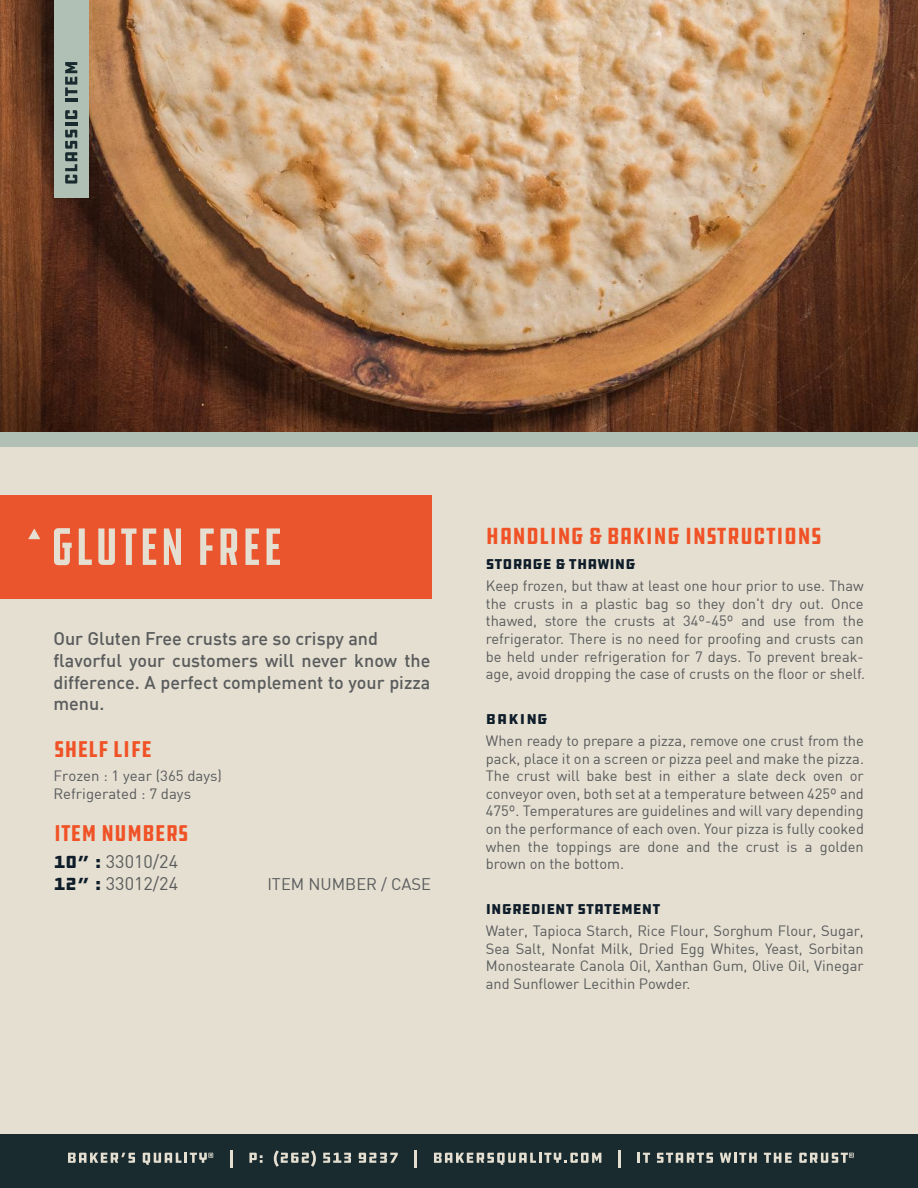
<style>
.page{position:relative;width:918px;height:1188px;background:#e4dfd1}
.page>*{position:absolute;margin:0;border:0;box-sizing:border-box;transform-origin:0 0}
.t1{font:condensed 24px "DDC Hardware";color:#f05226}
.t2{font:condensed 23.55px "DDC Hardware";color:#f05226}
.t3{font:500 18px/21.6px "DIN";color:#5a5b5c}
.t4{font:18px/21.6px "DIN";color:#5a5b5c}
.t5{font:16.5px "DIN";color:#5a5b5c}
.t6{font:14.7px/17.5px "DIN";color:#5a5b5c;text-align:justify}
.t7{font:14.7px "DDC Hardware";color:#0e1d29}
.t8{font:14.7px/18px "DIN";color:#595a5c}
.s1{font-family:"DDC Hardware";color:#0e1d29}
</style>
<div class="page">
<img style="left:0;top:0;width:918px;height:432px">
<div style="left:0;top:495px;width:432px;height:103px;background:#eb552e"></div>
<svg style="left:54px;top:528px;width:18px;height:37px"></svg>
<svg style="left:79px;top:528px;width:13px;height:37px"></svg>
<svg style="left:98px;top:528px;width:17px;height:37px"></svg>
<svg style="left:121px;top:528px;width:15px;height:37px"></svg>
<svg style="left:143px;top:528px;width:13px;height:37px"></svg>
<svg style="left:164px;top:528px;width:17px;height:37px"></svg>
<svg style="left:200px;top:528px;width:14px;height:37px"></svg>
<svg style="left:221px;top:528px;width:16px;height:37px"></svg>
<svg style="left:246px;top:528px;width:13px;height:37px"></svg>
<svg style="left:267px;top:528px;width:13px;height:37px"></svg>
<div style="left:0;top:432px;width:918px;height:14px;background:#b1c0b4"></div>
<svg style="left:28px;top:528px;width:12px;height:11px"></svg>
<div style="left:54px;top:0;width:34px;height:198px;background:#b1c0b4"></div>
<svg style="left:65px;top:110px;width:12px;height:74px"></svg>
<svg style="left:65px;top:62px;width:12px;height:40px"></svg>
<div style="left:0;top:1134px;width:918px;height:54px;background:#1a2b30"></div>
<svg style="left:68px;top:1153px;width:67px;height:10px"></svg>
<hr style="left:230px;top:1150px;width:3px;height:17px;background:#e4dfd1">
<svg style="left:249px;top:1153px;width:14px;height:10px"></svg>
<svg style="left:274px;top:1150px;width:42px;height:17px"></svg>
<svg style="left:323px;top:1153px;width:28px;height:10px"></svg>
<svg style="left:359px;top:1153px;width:39px;height:10px"></svg>
<svg style="left:415px;top:1150px;width:2px;height:17px"></svg>
<svg style="left:434px;top:1153px;width:167px;height:12px"></svg>
<hr style="left:618px;top:1150px;width:3px;height:17px;background:#e4dfd1">
<svg style="left:638px;top:1153px;width:12px;height:10px"></svg>
<svg style="left:657px;top:1153px;width:56px;height:10px"></svg>
<svg style="left:720px;top:1153px;width:37px;height:10px"></svg>
<svg style="left:764px;top:1153px;width:28px;height:10px"></svg>
<svg style="left:143px;top:1153px;width:70px;height:12px"></svg>
<svg style="left:799px;top:1153px;width:55px;height:10px"></svg>
<p class="t3" style="left:53px;top:628px;width:379px">Our Gluten Free crusts are so crispy and flavorful your customers will never know the difference. A perfect complement to your pizza menu.</p>
<h2 class="t2" style="left:54px;top:735px;width:99px">SHELF LIFE</h2>
<p class="t8" style="left:53px;top:766px;width:170px">Frozen : 1 year (365 days)<br>Refrigerated : 7 days</p>
<h2 class="t2" style="left:54px;top:819px;width:136px">ITEM NUMBERS</h2>
<p class="t4" style="left:54px;top:851px;width:126px"><span class="s1">10” :</span> 33010/24<br><span class="s1">12” :</span> 33012/24</p>
<p class="t5" style="left:267px;top:874px;width:165px">ITEM NUMBER / CASE</p>
<h1 class="t1" style="left:486px;top:521px;width:337px">HANDLING &amp; BAKING INSTRUCTIONS</h1>
<p class="t7" style="left:486px;top:555px;width:151px">STORAGE &amp; THAWING</p>
<p class="t6" style="left:486px;top:577px;width:381px">Keep frozen, but thaw at least one hour prior to use. Thaw the crusts in a plastic bag so they don't dry out. Once thawed, store the crusts at 34º-45º and use from the refrigerator. There is no need for proofing and crusts can be held under refrigeration for 7 days. To prevent break&shy;age, avoid dropping the case of crusts on the floor or shelf.</p>
<p class="t7" style="left:486px;top:710px;width:63px">BAKING</p>
<p class="t6" style="left:486px;top:732px;width:380px">When ready to prepare a pizza, remove one crust from the pack, place it on a screen or pizza peel and make the pizza.<br>The crust will bake best in either a slate deck oven or conveyor oven, both set at a temperature between 425º and 475º. Temperatures are guidelines and will vary depending on the performance of each oven. Your pizza is fully cooked when the toppings are done and the crust is a golden brown on the bottom.</p>
<p class="t7" style="left:486px;top:900px;width:176px">INGREDIENT STATEMENT</p>
<p class="t6" style="left:486px;top:922px;width:379px">Water, Tapioca Starch, Rice Flour, Sorghum Flour, Sugar, Sea Salt, Nonfat Milk, Dried Egg Whites, Yeast, Sorbitan Monostearate Canola Oil, Xanthan Gum, Olive Oil, Vinegar and Sunflower Lecithin Powder.</p>
</div>
